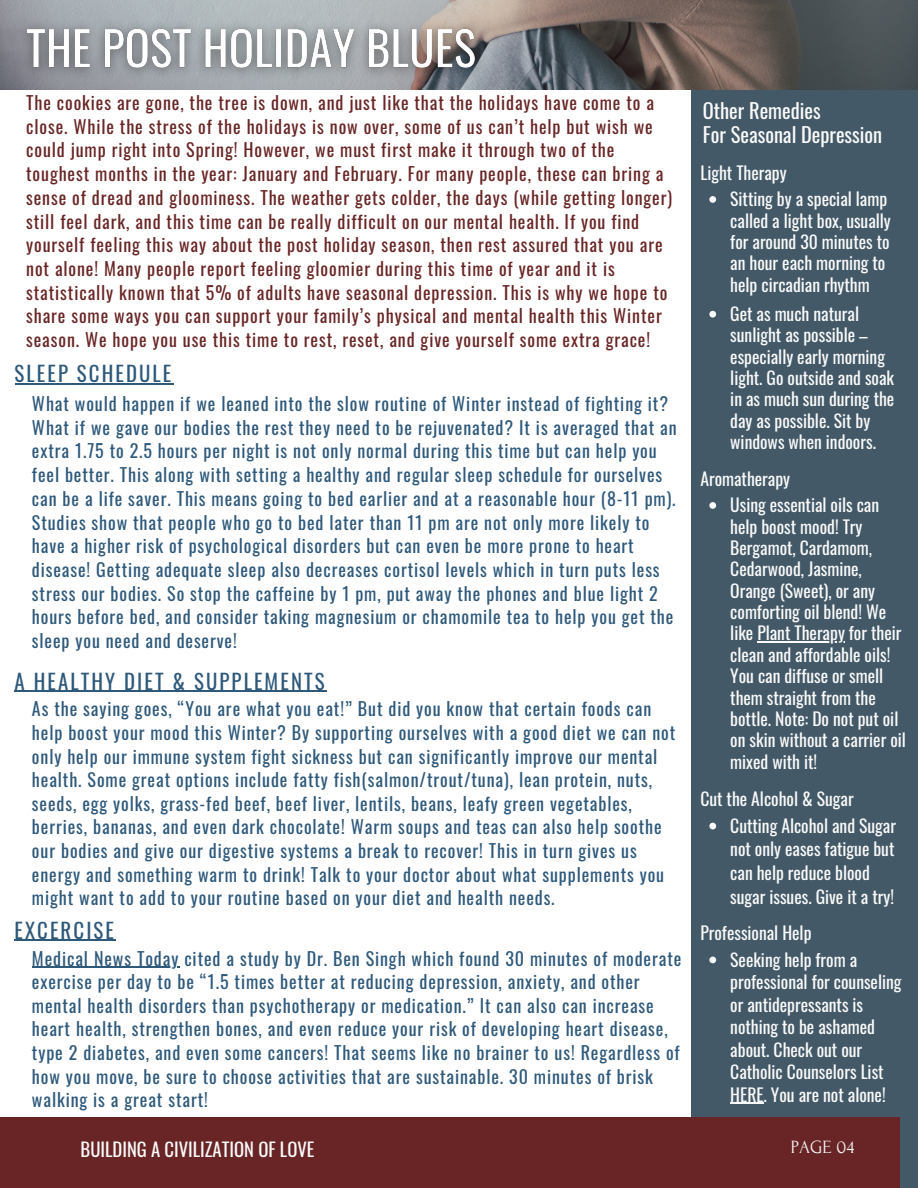
<style>
.page{position:relative;width:918px;height:1188px;background:#fff}
.page>*{position:absolute;margin:0;border:0;box-sizing:border-box;transform-origin:0 0}
.t1{font:20.85px "Oswald";letter-spacing:.1em;color:#2e597b}
.t2{font:20.4px "Oswald";color:#fafafa}
.t3{font:18.75px "Forum";color:#fafafa}
.t4{font:18.6px "Oswald";color:#fafafa}
.t5{font:18px/23.7px "Oswald";letter-spacing:.05em;color:#2e597b}
.t6{font:18px/23.7px "Oswald";letter-spacing:.05em;color:#692525}
.t7{font:17.55px/21.3px "Oswald";color:#fafafa}
</style>
<div class="page">
<div style="left:691px;top:78px;width:227px;height:1110px;background:#435967"></div>
<div style="left:0;top:1117px;width:900px;height:71px;background:#692525"></div>
<img style="left:0;top:0;width:918px;height:90px">
<svg style="left:709px;top:196px;width:7px;height:7px"></svg>
<svg style="left:709px;top:311px;width:7px;height:7px"></svg>
<svg style="left:709px;top:502px;width:7px;height:7px"></svg>
<hr style="left:757px;top:642px;width:88px;height:1px;background:#fafafa">
<svg style="left:709px;top:823px;width:7px;height:6px"></svg>
<svg style="left:709px;top:957px;width:7px;height:6px"></svg>
<hr style="left:730px;top:1103px;width:34px;height:1px;background:#fafafa">
<img style="left:9px;top:12px;width:483px;height:76px">
<hr style="left:15px;top:383px;width:158px;height:1px;background:#2e597b">
<hr style="left:15px;top:940px;width:101px;height:1px;background:#2e597b">
<hr style="left:15px;top:691px;width:312px;height:1px;background:#2e597b">
<hr style="left:32px;top:967px;width:147px;height:1px;background:#2e597b">
<p class="t6" style="left:26px;top:90px;width:647px">The cookies are gone, the tree is down, and just like that the holidays have come to a close. While the stress of the holidays is now over, some of us can’t help but wish we could jump right into Spring! However, we must first make it through two of the toughest months in the year: January and February. For many people, these can bring a sense of dread and gloominess. The weather gets colder, the days (while getting longer) still feel dark, and this time can be really difficult on our mental health. If you find yourself feeling this way about the post holiday season, then rest assured that you are not alone! Many people report feeling gloomier during this time of year and it is statistically known that 5% of adults have seasonal depression. This is why we hope to share some ways you can support your family’s physical and mental health this Winter season. We hope you use this time to rest, reset, and give yourself some extra grace!</p>
<p class="t2" style="left:703px;top:94px;width:119px">Other Remedies</p>
<p class="t2" style="left:703px;top:119px;width:181px">For Seasonal Depression</p>
<p class="t7" style="left:700px;top:162px;width:88px">Light Therapy</p>
<p class="t7" style="left:730px;top:188px;width:162px">Sitting by a special lamp called a light box, usually for around 30 minutes to an hour each morning to help circadian rhythm</p>
<p class="t7" style="left:730px;top:302px;width:166px">Get as much natural sunlight as possible – especially early morning light. Go outside and soak in as much sun during the day as possible. Sit by windows when indoors.</p>
<p class="t7" style="left:700px;top:468px;width:91px">Aromatherapy</p>
<p class="t7" style="left:730px;top:494px;width:177px">Using essential oils can help boost mood! Try<br>Bergamot, Cardamom,<br>Cedarwood, Jasmine,<br>Orange (Sweet), or any comforting oil blend! We like Plant Therapy for their clean and affordable oils!<br>You can diffuse or smell them straight from the bottle. Note: Do not put oil on skin without a carrier oil mixed with it!</p>
<p class="t7" style="left:700px;top:787px;width:155px">Cut the Alcohol &amp; Sugar</p>
<p class="t7" style="left:730px;top:813px;width:167px;line-height:23.7px">Cutting Alcohol and Sugar not only eases fatigue but can help reduce blood sugar issues. Give it a try!</p>
<p class="t7" style="left:700px;top:921px;width:113px">Professional Help</p>
<p class="t7" style="left:730px;top:948px;width:173px;line-height:22.5px">Seeking help from a professional for counseling or antidepressants is nothing to be ashamed about. Check out our<br>Catholic Counselors List<br>HERE. You are not alone!</p>
<p class="t1" style="left:15px;top:357px;width:158px">SLEEP SCHEDULE</p>
<p class="t5" style="left:32px;top:391px;width:646px">What would happen if we leaned into the slow routine of Winter instead of fighting it?<br>What if we gave our bodies the rest they need to be rejuvenated? It is averaged that an extra 1.75 to 2.5 hours per night is not only normal during this time but can help you feel better. This along with setting a healthy and regular sleep schedule for ourselves can be a life saver. This means going to bed earlier and at a reasonable hour (8-11 pm).<br>Studies show that people who go to bed later than 11 pm are not only more likely to have a higher risk of psychological disorders but can even be more prone to heart disease! Getting adequate sleep also decreases cortisol levels which in turn puts less stress our bodies. So stop the caffeine by 1 pm, put away the phones and blue light 2 hours before bed, and consider taking magnesium or chamomile tea to help you get the sleep you need and deserve!</p>
<p class="t1" style="left:15px;top:665px;width:312px">A HEALTHY DIET &amp; SUPPLEMENTS</p>
<p class="t5" style="left:32px;top:696px;width:645px">As the saying goes, “You are what you eat!” But did you know that certain foods can help boost your mood this Winter? By supporting ourselves with a good diet we can not only help our immune system fight sickness but can significantly improve our mental health. Some great options include fatty fish(salmon/trout/tuna), lean protein, nuts, seeds, egg yolks, grass-fed beef, beef liver, lentils, beans, leafy green vegetables, berries, bananas, and even dark chocolate! Warm soups and teas can also help soothe our bodies and give our digestive systems a break to recover! This in turn gives us energy and something warm to drink! Talk to your doctor about what supplements you might want to add to your routine based on your diet and health needs.</p>
<p class="t1" style="left:15px;top:914px;width:101px">EXCERCISE</p>
<p class="t5" style="left:32px;top:946px;width:651px">Medical News Today cited a study by Dr. Ben Singh which found 30 minutes of moderate exercise per day to be “1.5 times better at reducing depression, anxiety, and other mental health disorders than psychotherapy or medication.” It can also can increase heart health, strengthen bones, and even reduce your risk of developing heart disease, type 2 diabetes, and even some cancers! That seems like no brainer to us! Regardless of how you move, be sure to choose activities that are sustainable. 30 minutes of brisk walking is a great start!</p>
<p class="t4" style="left:81px;top:1135px;width:235px">BUILDING A CIVILIZATION OF LOVE</p>
<p class="t3" style="left:791px;top:1137px;width:65px">PAGE 04</p>
</div>
